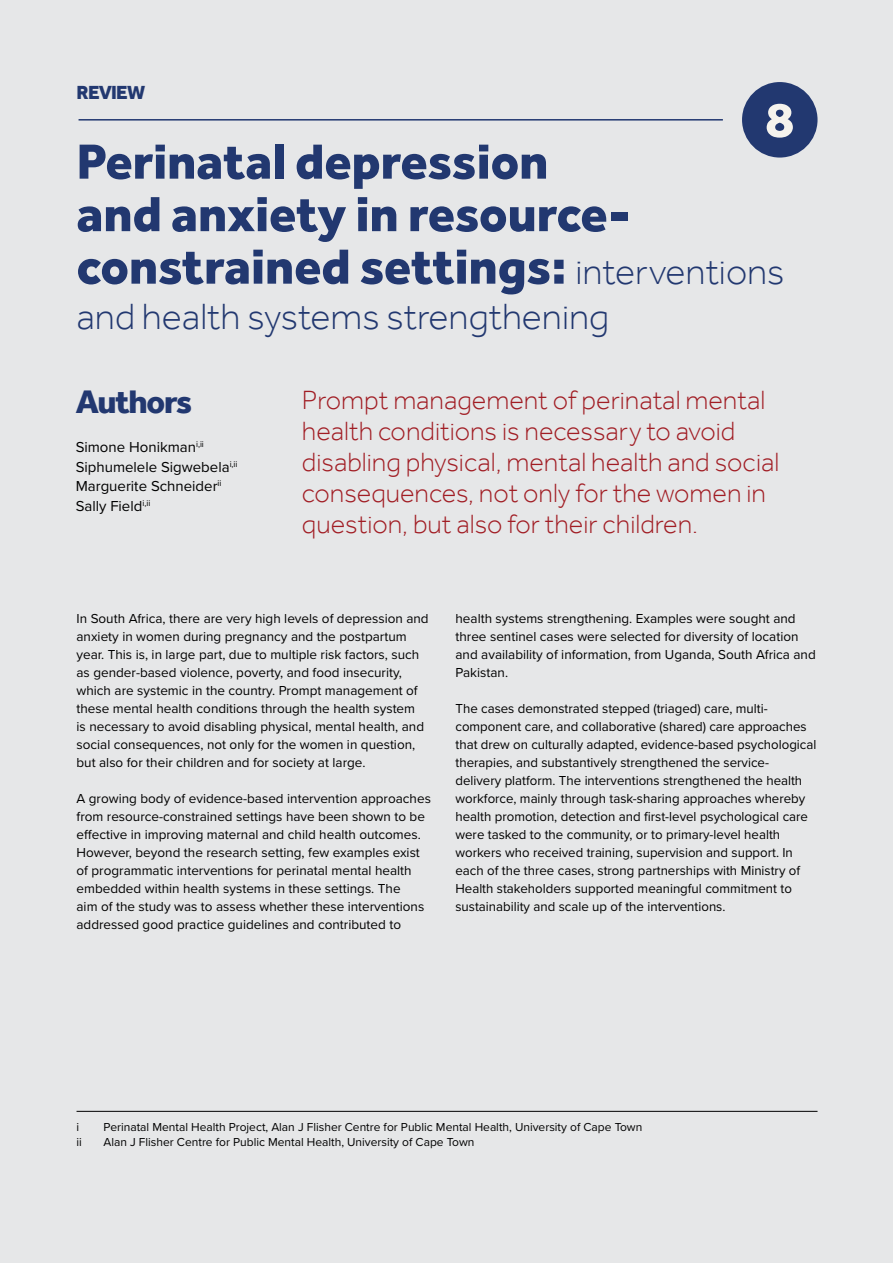
<style>
.page{position:relative;width:893px;height:1263px;background:#e6e7e8}
.page>*{position:absolute;margin:0;border:0;box-sizing:border-box;transform-origin:0 0}
.Chapter_Main_Header{font:800 51px/52.5px "Effra";color:#223870}
.Chapter_Number_Main{font:800 51px "Effra";color:#f5f3ed}
.Chapter_Main_Header-2{font:300 37.5px "Effra";color:#223870}
.Author{font:800 33.6px "Effra";letter-spacing:-.04em;color:#223870}
.Quote_Review{font:300 27.15px/31px "Effra";color:#a11d24}
.t1{font:800 19.5px "Effra";letter-spacing:-.04em;color:#223870}
.Authors_Name{font:15px/19.5px "Proxima Nova";color:#000}
.body{font:13.5px/18px "Proxima Nova";color:#000}
.t2{font:12px "Proxima Nova";color:#000}
.s1{font-weight:300;font-size:37.5px}
</style>
<div class="page">
<hr style="left:79px;top:119px;width:644px;height:2px;background:#223870">
<div style="left:742px;top:82px;width:75px;height:76px;background:#223870;border-radius:50%"></div>
<hr style="left:77px;top:1111px;width:740px;height:1px;background:#000">
<p class="t1" style="left:77px;top:81px;width:70px">REVIEW</p>
<p class="Chapter_Number_Main" style="left:765px;top:89px;width:30px">8</p>
<h1 class="Chapter_Main_Header" style="left:77px;top:135px;width:709px">Perinatal depression<br>and anxiety in resource&shy;constrained settings: <span class="s1">interventions</span></h1>
<h1 class="Chapter_Main_Header-2" style="left:77px;top:294px;width:534px">and health systems strengthening</h1>
<h2 class="Author" style="left:76px;top:382px;width:118px">Authors</h2>
<p class="Authors_Name" style="left:76px;top:437px;width:163px">Simone Honikman<sup>i,ii<br></sup>Siphumelele Sigwebela<sup>i,ii<br></sup>Marguerite Schneider<sup>ii<br></sup>Sally Field<sup>i,ii</sup></p>
<p class="Quote_Review" style="left:302px;top:384px;width:479px">Prompt management of perinatal mental health conditions is necessary to avoid disabling physical, mental health and social consequences, not only for the women in question, but also for their children.</p>
<p class="body" style="left:77px;top:609px;width:354px">In South Africa, there are very high levels of depression and anxiety in women during pregnancy and the postpartum year. This is, in large part, due to multiple risk factors, such as gender-based violence, poverty, and food insecurity, which are systemic in the country. Prompt management of these mental health conditions through the health system<br>is necessary to avoid disabling physical, mental health, and social consequences, not only for the women in question, but also for their children and for society at large.</p>
<p class="body" style="left:77px;top:789px;width:356px">A growing body of evidence-based intervention approaches from resource-constrained settings have been shown to be effective in improving maternal and child health outcomes.<br>However, beyond the research setting, few examples exist of programmatic interventions for perinatal mental health embedded within health systems in these settings. The<br>aim of the study was to assess whether these interventions addressed good practice guidelines and contributed to</p>
<p class="body" style="left:455px;top:609px;width:362px">health systems strengthening. Examples were sought and three sentinel cases were selected for diversity of location and availability of information, from Uganda, South Africa and Pakistan.</p>
<p class="body" style="left:455px;top:699px;width:362px">The cases demonstrated stepped (triaged) care, multi&shy;component care, and collaborative (shared) care approaches that drew on culturally adapted, evidence-based psychological therapies, and substantively strengthened the service&shy;delivery platform. The interventions strengthened the health workforce, mainly through task-sharing approaches whereby health promotion, detection and first-level psychological care were tasked to the community, or to primary-level health workers who received training, supervision and support. In each of the three cases, strong partnerships with Ministry of Health stakeholders supported meaningful commitment to sustainability and scale up of the interventions.</p>
<p class="t2" style="left:77px;top:1118px;width:4px">i</p>
<p class="t2" style="left:104px;top:1118px;width:540px">Perinatal Mental Health Project, Alan J Flisher Centre for Public Mental Health, University of Cape Town</p>
<p class="t2" style="left:77px;top:1133px;width:7px">ii</p>
<p class="t2" style="left:104px;top:1133px;width:372px">Alan J Flisher Centre for Public Mental Health, University of Cape Town</p>
</div>
